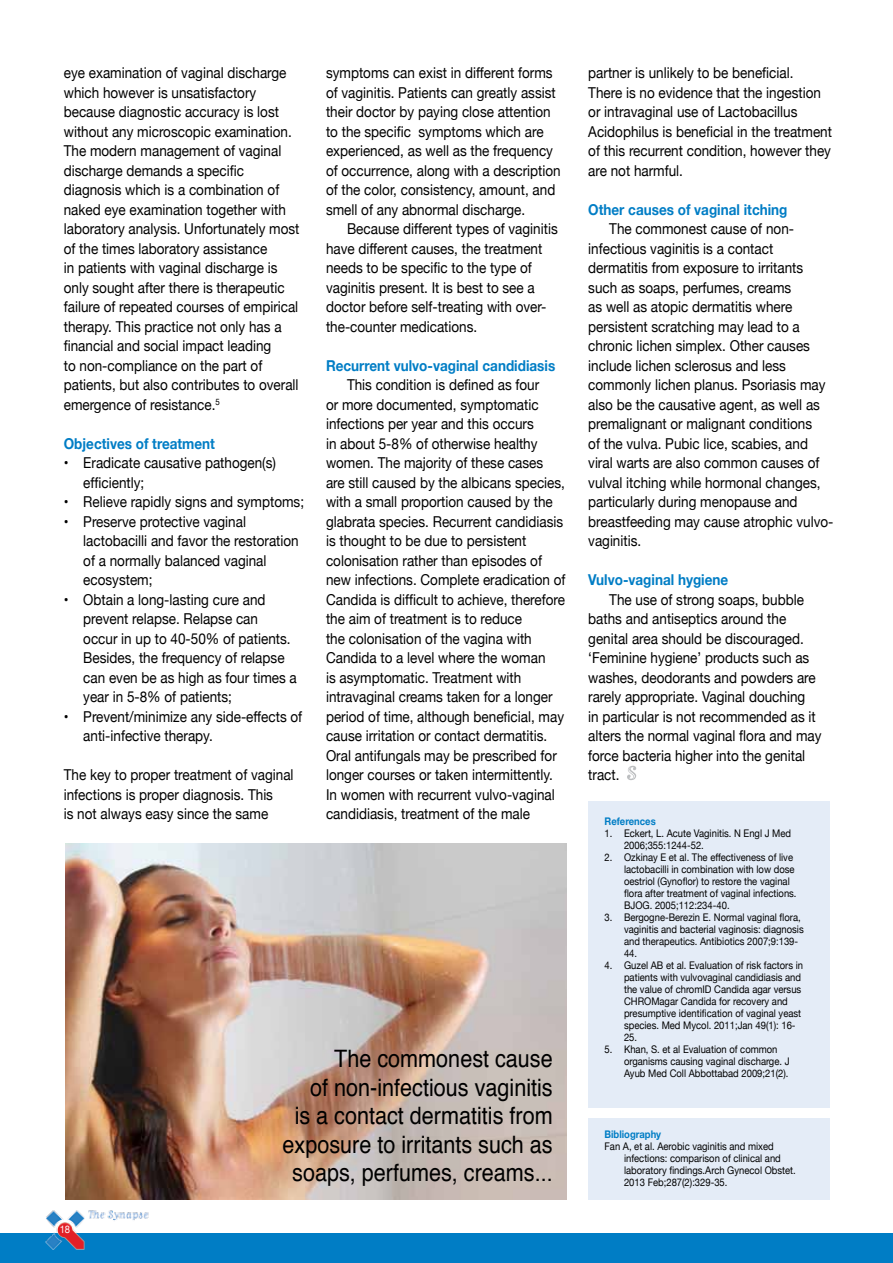
<style>
.page{position:relative;width:893px;height:1263px;background:#fff}
.page>*{position:absolute;margin:0;border:0;box-sizing:border-box;transform-origin:0 0}
.t1{font:24px/28.5px "Helvetica";color:#000;text-align:right;scale:.9 1}
.t2{font:15px/19.5px "Helvetica Neue";color:#000;scale:.9 1}
.t3{font:700 15px "Helvetica Neue";color:#007dc5;scale:.9 1}
.t4{font:10.5px/12px "Helvetica Neue";color:#000;scale:.9 1}
.t5{font:700 10.5px "Helvetica Neue";color:#007dc5;scale:.9 1}
.t6{font:10.5px "Helvetica Neue";color:#fff;scale:.9 1}
</style>
<div class="page">
<div style="left:588px;top:1118px;width:241px;height:81px;background:#e4ecf7"></div>
<div style="left:588px;top:802px;width:241px;height:306px;background:#e4ecf7"></div>
<div style="left:0;top:1233px;width:893px;height:30px;background:#007dc5"></div>
<svg style="left:627px;top:766px;width:9px;height:14px"></svg>
<img style="left:65px;top:844px;width:502px;height:355px">
<img style="left:45px;top:1210px;width:104px;height:40px">
<p class="t2" style="left:64px;top:64px;width:263px">eye examination of vaginal discharge which however is unsatisfactory because diagnostic accuracy is lost without any microscopic examination.<br>The modern management of vaginal discharge demands a specific diagnosis which is a combination of naked eye examination together with laboratory analysis. Unfortunately most of the times laboratory assistance<br>in patients with vaginal discharge is only sought after there is therapeutic failure of repeated courses of empirical therapy. This practice not only has a financial and social impact leading<br>to non-compliance on the part of patients, but also contributes to overall emergence of resistance.<sup>5</sup></p>
<p class="t3" style="left:64px;top:431px;width:170px">Objectives of treatment</p>
<p class="t2" style="left:83px;top:454px;width:216px;text-indent:-19px">• Eradicate causative pathogen(s) efficiently;</p>
<p class="t2" style="left:64px;top:493px;width:268px">• Relieve rapidly signs and symptoms;</p>
<p class="t2" style="left:83px;top:512px;width:241px;text-indent:-19px">• Preserve protective vaginal lactobacilli and favor the restoration of a normally balanced vaginal ecosystem;</p>
<p class="t2" style="left:83px;top:590px;width:239px;text-indent:-19px">• Obtain a long-lasting cure and prevent relapse. Relapse can<br>occur in up to 40-50% of patients.<br>Besides, the frequency of relapse can even be as high as four times a year in 5-8% of patients;</p>
<p class="t2" style="left:83px;top:707px;width:245px;text-indent:-19px">• Prevent/minimize any side-effects of anti-infective therapy.</p>
<p class="t2" style="left:64px;top:766px;width:257px">The key to proper treatment of vaginal infections is proper diagnosis. This<br>is not always easy since the same</p>
<p class="t2" style="left:326px;top:64px;width:262px">symptoms can exist in different forms of vaginitis. Patients can greatly assist their doctor by paying close attention to the specific symptoms which are experienced, as well as the frequency of occurrence, along with a description of the color, consistency, amount, and smell of any abnormal discharge.</p>
<p class="t2" style="left:326px;top:220px;width:259px;text-indent:21px">Because different types of vaginitis have different causes, the treatment needs to be specific to the type of vaginitis present. It is best to see a doctor before self-treating with over&shy;the-counter medications.</p>
<p class="t3" style="left:326px;top:353px;width:256px">Recurrent vulvo-vaginal candidiasis</p>
<p class="t2" style="left:326px;top:376px;width:268px;text-indent:21px">This condition is defined as four<br>or more documented, symptomatic infections per year and this occurs<br>in about 5-8% of otherwise healthy women. The majority of these cases are still caused by the albicans species, with a small proportion caused by the glabrata species. Recurrent candidiasis is thought to be due to persistent colonisation rather than episodes of new infections. Complete eradication of Candida is difficult to achieve, therefore the aim of treatment is to reduce<br>the colonisation of the vagina with Candida to a level where the woman<br>is asymptomatic. Treatment with intravaginal creams taken for a longer period of time, although beneficial, may cause irritation or contact dermatitis.<br>Oral antifungals may be prescribed for longer courses or taken intermittently.<br>In women with recurrent vulvo-vaginal candidiasis, treatment of the male</p>
<p class="t6" style="left:60px;top:1222px;width:13px">18</p>
<h1 class="t1" style="left:283px;top:1045px;width:302px">The commonest cause<br>of non-infectious vaginitis<br>is a contact dermatitis from exposure to irritants such as soaps, perfumes, creams...</h1>
<p class="t2" style="left:588px;top:64px;width:272px">partner is unlikely to be beneficial.<br>There is no evidence that the ingestion or intravaginal use of Lactobacillus Acidophilus is beneficial in the treatment of this recurrent condition, however they are not harmful.</p>
<p class="t3" style="left:588px;top:197px;width:223px">Other causes of vaginal itching</p>
<p class="t2" style="left:588px;top:220px;width:274px;text-indent:21px">The commonest cause of non&shy;infectious vaginitis is a contact dermatitis from exposure to irritants such as soaps, perfumes, creams<br>as well as atopic dermatitis where persistent scratching may lead to a chronic lichen simplex. Other causes include lichen sclerosus and less commonly lichen planus. Psoriasis may also be the causative agent, as well as premalignant or malignant conditions<br>of the vulva. Pubic lice, scabies, and viral warts are also common causes of vulval itching while hormonal changes, particularly during menopause and breastfeeding may cause atrophic vulvo&shy;vaginitis.</p>
<p class="t3" style="left:588px;top:568px;width:157px">Vulvo-vaginal hygiene</p>
<p class="t2" style="left:588px;top:590px;width:261px;text-indent:21px">The use of strong soaps, bubble baths and antiseptics around the genital area should be discouraged. ‘Feminine hygiene’ products such as washes, deodorants and powders are rarely appropriate. Vaginal douching<br>in particular is not recommended as it alters the normal vaginal flora and may force bacteria higher into the genital tract.</p>
<p class="t5" style="left:604px;top:813px;width:58px">References</p>
<p class="t4" style="left:624px;top:828px;width:187px;text-indent:-19px">1. Eckert, L. Acute Vaginitis. N Engl J Med<br>2006;355:1244-52.</p>
<p class="t4" style="left:624px;top:852px;width:193px;text-indent:-19px">2. Ozkinay E et al. The effectiveness of live lactobacilli in combination with low dose oestriol (Gynoflor) to restore the vaginal flora after treatment of vaginal infections.<br>BJOG. 2005;112:234-40.</p>
<p class="t4" style="left:624px;top:912px;width:201px;text-indent:-19px">3. Bergogne-Berezin E. Normal vaginal flora, vaginitis and bacterial vaginosis: diagnosis and therapeutics. Antibiotics 2007;9:139- 44.</p>
<p class="t4" style="left:624px;top:960px;width:200px;text-indent:-19px">4. Guzel AB et al. Evaluation of risk factors in patients with vulvovaginal candidiasis and the value of chromID Candida agar versus CHROMagar Candida for recovery and presumptive identification of vaginal yeast species. Med Mycol. 2011;Jan 49(1): 16- 25.</p>
<p class="t4" style="left:624px;top:1044px;width:185px;text-indent:-19px">5. Khan, S. et al Evaluation of common organisms causing vaginal discharge. J<br>Ayub Med Coll Abbottabad 2009;21(2).</p>
<p class="t5" style="left:604px;top:1126px;width:65px">Bibliography</p>
<p class="t4" style="left:624px;top:1141px;width:192px;text-indent:-19px">Fan A, et al. Aerobic vaginitis and mixed infections: comparison of clinical and laboratory findings.Arch Gynecol Obstet.<br>2013 Feb;287(2):329-35.</p>
</div>
